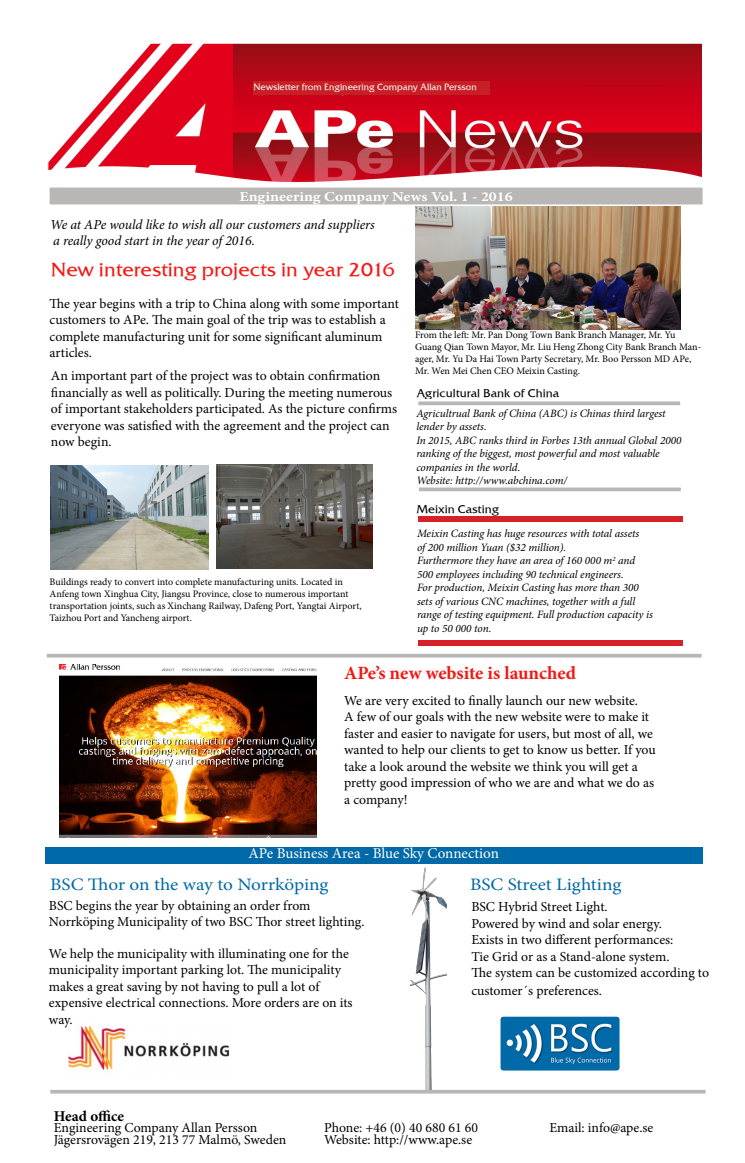
<style>
.page{position:relative;width:745px;height:1163px;background:#fff}
.page>*{position:absolute;margin:0;border:0;box-sizing:border-box;transform-origin:0 0}
.t1{font:18.75px "Friz Quadrata TT";color:#f51713;scale:1.05 1}
.t2{font:700 18.75px "Minion Pro";color:#f51713}
.t3{font:17.5px "Minion Pro";color:#0069a7;scale:1.1 1}
.t4{font:15px "Minion Pro";letter-spacing:-.005em;color:#fff}
.t5{font:700 15px "Minion Pro";color:#000}
.t6{font:13.75px/16.5px "Minion Pro";color:#000}
.t7{font:italic 13.75px "Minion Pro";letter-spacing:-.005em;color:#000}
.t8{font:700 13.75px "Minion Pro";color:#fff;scale:1.15 1}
.t9{font:italic 11.25px/13.5px "Minion Pro";letter-spacing:-.01em;color:#000}
.t10{font:11.25px "Friz Quadrata TT";color:#000;scale:1.05 1}
.t11{font:10px/12px "Minion Pro";letter-spacing:-.005em;color:#000}
.t12{font:9px "Friz Quadrata TT";color:#fff}
</style>
<div class="page">
<img style="left:49px;top:44px;width:651px;height:139px">
<div style="left:45px;top:652px;width:657px;height:7px;background:#b9b7b5;border:1px solid #fff"></div>
<svg style="left:50px;top:1089px;width:656px;height:5px;fill:#b9b7b5"></svg>
<img style="left:60px;top:665px;width:256px;height:173px">
<div style="left:45px;top:847px;width:657px;height:16px;background:#0069a7"></div>
<div style="left:48px;top:186px;width:655px;height:20px;background:#b9b7b5"></div>
<div style="left:47px;top:185px;width:657px;height:22px;border:2px solid #fff"></div>
<div style="left:253px;top:81px;width:236px;height:14px;background:#c61f26"></div>
<img style="left:415px;top:207px;width:265px;height:122px">
<div style="left:415px;top:399px;width:267px;height:9px;background:#b9b7b5;border:2px solid #fff"></div>
<div style="left:418px;top:516px;width:264px;height:5px;background:#d72027"></div>
<div style="left:418px;top:640px;width:264px;height:5px;background:#d72027"></div>
<img style="left:51px;top:466px;width:158px;height:103px">
<img style="left:216px;top:464px;width:157px;height:104px">
<img style="left:410px;top:867px;width:36px;height:222px">
<img style="left:68px;top:1023px;width:161px;height:48px">
<img style="left:500px;top:1016px;width:120px;height:55px">
<div style="left:416px;top:485px;width:267px;height:9px;background:#b9b7b5;border:2px solid #fff"></div>
<p class="t12" style="left:253px;top:81px;width:224px">Newsletter from Engineering Company Allan Persson</p>
<p class="t8" style="left:239px;top:187px;width:239px">Engineering Company News Vol. 1 - 2016</p>
<p class="t7" style="left:50px;top:215px;width:326px">We at APe would like to wish all our customers and suppliers</p>
<p class="t7" style="left:53px;top:231px;width:203px">a really good start in the year of 2016.</p>
<p class="t1" style="left:51px;top:257px;width:329px">New interesting projects in year 2016</p>
<p class="t6" style="left:50px;top:295px;width:350px">The year begins with a trip to China along with some important customers to APe. The main goal of the trip was to establish a complete manufacturing unit for some significant aluminum articles.</p>
<p class="t6" style="left:51px;top:367px;width:330px">An important part of the project was to obtain confirmation</p>
<p class="t6" style="left:51px;top:384px;width:347px">financially as well as politically. During the meeting numerous of important stakeholders participated. As the picture confirms everyone was satisfied with the agreement and the project can now begin.</p>
<p class="t10" style="left:416px;top:386px;width:137px">Agricultural Bank of China</p>
<p class="t11" style="left:415px;top:329px;width:287px">From the left: Mr. Pan Dong Town Bank Branch Manager, Mr. Yu Guang Qian Town Mayor, Mr. Liu Heng Zhong City Bank Branch Man&shy;ager, Mr. Yu Da Hai Town Party Secretary, Mr. Boo Persson MD APe, Mr. Wen Mei Chen CEO Meixin Casting.</p>
<p class="t9" style="left:416px;top:406px;width:250px">Agricultrual Bank of China (ABC) is Chinas third largest lender by assets.</p>
<p class="t9" style="left:416px;top:433px;width:266px">In 2015, ABC ranks third in Forbes 13th annual Global 2000 ranking of the biggest, most powerful and most valuable companies in the world.</p>
<p class="t9" style="left:416px;top:473px;width:152px">Website: http://www.abchina.com/</p>
<p class="t10" style="left:416px;top:502px;width:80px">Meixin Casting</p>
<p class="t9" style="left:417px;top:527px;width:224px">Meixin Casting has huge resources with total assets</p>
<p class="t9" style="left:417px;top:540px;width:151px">of 200 million Yuan ($32 million).</p>
<p class="t9" style="left:417px;top:554px;width:219px">Furthermore they have an area of 160 000 m<sup>2</sup> and</p>
<p class="t9" style="left:417px;top:567px;width:208px">500 employees including 90 technical engineers.</p>
<p class="t9" style="left:417px;top:581px;width:223px">For production, Meixin Casting has more than 300</p>
<p class="t9" style="left:417px;top:594px;width:219px">sets of various CNC machines, together with a full</p>
<p class="t9" style="left:417px;top:608px;width:237px">range of testing equipment. Full production capacity is</p>
<p class="t9" style="left:417px;top:621px;width:76px">up to 50 000 ton.</p>
<p class="t11" style="left:50px;top:576px;width:313px">Buildings ready to convert into complete manufacturing units. Located in Anfeng town Xinghua City, Jiangsu Province, close to numerous important transportation joints, such as Xinchang Railway, Dafeng Port, Yangtai Airport, Taizhou Port and Yancheng airport.</p>
<p class="t2" style="left:344px;top:659px;width:233px">APe’s new website is launched</p>
<p class="t6" style="left:344px;top:692px;width:313px">We are very excited to finally launch our new website.<br>A few of our goals with the new website were to make it faster and easier to navigate for users, but most of all, we wanted to help our clients to get to know us better. If you take a look around the website we think you will get a pretty good impression of who we are and what we do as a company!</p>
<p class="t4" style="left:248px;top:843px;width:252px">APe Business Area - Blue Sky Connection</p>
<p class="t3" style="left:50px;top:872px;width:254px">BSC Thor on the way to Norrköping</p>
<p class="t3" style="left:470px;top:872px;width:139px">BSC Street Lighting</p>
<p class="t6" style="left:471px;top:898px;width:138px">BSC Hybrid Street Light.</p>
<p class="t6" style="left:471px;top:915px;width:192px">Powered by wind and solar energy.</p>
<p class="t6" style="left:471px;top:931px;width:203px">Exists in two different performances:</p>
<p class="t6" style="left:471px;top:948px;width:199px">Tie Grid or as a Stand-alone system.</p>
<p class="t6" style="left:471px;top:964px;width:239px;line-height:18px">The system can be customized according to customer´s preferences.</p>
<p class="t6" style="left:49px;top:897px;width:317px">BSC begins the year by obtaining an order from<br>Norrköping Municipality of two BSC Thor street lighting.</p>
<p class="t6" style="left:49px;top:945px;width:301px">We help the municipality with illuminating one for the municipality important parking lot. The municipality makes a great saving by not having to pull a lot of</p>
<p class="t6" style="left:49px;top:994px;width:305px">expensive electrical connections. More orders are on its way.</p>
<p class="t5" style="left:54px;top:1105px;width:72px">Head office</p>
<p class="t6" style="left:54px;top:1119px;width:205px">Engineering Company Allan Persson</p>
<p class="t6" style="left:324px;top:1119px;width:155px">Phone: +46 (0) 40 680 61 60</p>
<p class="t6" style="left:549px;top:1119px;width:105px">Email: info@ape.se</p>
<p class="t6" style="left:54px;top:1131px;width:234px">Jägersrovägen 219, 213 77 Malmö, Sweden</p>
<p class="t6" style="left:324px;top:1131px;width:149px">Website: http://www.ape.se</p>
</div>
